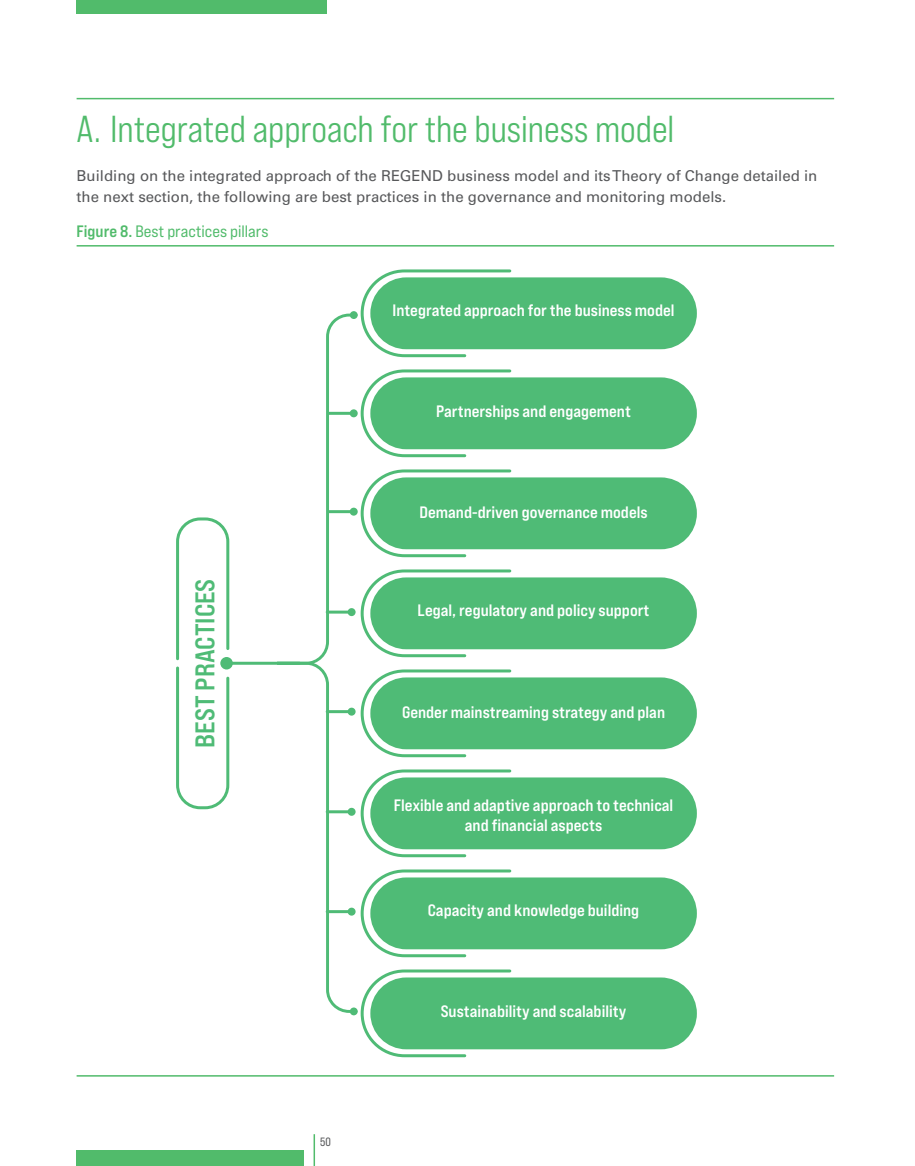
<style>
.page{position:relative;width:915px;height:1166px;background:#fff}
.page>*{position:absolute;margin:0;border:0;box-sizing:border-box;transform-origin:0 0}
.t1{font:37.5px "Bebas Neue Pro Sm E Md";color:#51bb6b}
.t2{font:27px "Bebas Neue Pro Exp Bd";color:#4fbb76}
.t3{font:16.5px/19.8px "Bebas Neue Pro Exp Bd";color:#fff;text-align:center}
.Figures{font:16.5px "Bebas Neue Pro Exp Rg";color:#51bb6b}
.running_text{font:15px/21px "Univers LT Std";color:#57585a}
.t4{font:12px "Bebas Neue Pro Sm E Rg";color:#57585a}
.s1{font-family:"Bebas Neue Pro Exp Bd"}
</style>
<div class="page">
<div style="left:77px;top:0;width:249px;height:14px;background:#51bb6b"></div>
<div style="left:77px;top:1150px;width:226px;height:15px;background:#51bb6b"></div>
<hr style="left:313px;top:1133px;width:2px;height:32px;background:#51bb6b">
<hr style="left:77px;top:98px;width:756px;height:1px;background:#51bb6b">
<hr style="left:77px;top:245px;width:756px;height:1px;background:#51bb6b">
<hr style="left:77px;top:1074px;width:756px;height:2px;background:#51bb6b">
<svg style="left:176px;top:517px;width:53px;height:143px"></svg>
<svg style="left:176px;top:666px;width:53px;height:143px"></svg>
<svg style="left:220px;top:656px;width:13px;height:13px"></svg>
<hr style="left:225px;top:661px;width:75px;height:3px;background:#4fbb76">
<div style="left:370px;top:277px;width:326px;height:72px;background:#4fbb76;border-radius:36px"></div>
<div style="left:370px;top:377px;width:326px;height:72px;background:#4fbb76;border-radius:36px"></div>
<div style="left:370px;top:477px;width:326px;height:72px;background:#4fbb76;border-radius:36px"></div>
<div style="left:370px;top:577px;width:326px;height:72px;background:#4fbb76;border-radius:36px"></div>
<div style="left:370px;top:677px;width:326px;height:72px;background:#4fbb76;border-radius:36px"></div>
<div style="left:370px;top:777px;width:326px;height:72px;background:#4fbb76;border-radius:36px"></div>
<div style="left:370px;top:877px;width:326px;height:72px;background:#4fbb76;border-radius:36px"></div>
<div style="left:370px;top:977px;width:326px;height:71px;background:#4fbb76;border-radius:36px"></div>
<svg style="left:277px;top:269px;width:235px;height:789px"></svg>
<div style="left:350px;top:1007px;width:7px;height:8px;background:#4fbb76;border-radius:50%"></div>
<hr style="left:328px;top:411px;width:25px;height:3px;background:#4fbb76">
<div style="left:349px;top:409px;width:8px;height:8px;background:#4fbb76;border-radius:50%"></div>
<hr style="left:328px;top:510px;width:25px;height:3px;background:#4fbb76">
<div style="left:349px;top:507px;width:8px;height:8px;background:#4fbb76;border-radius:50%"></div>
<hr style="left:325px;top:610px;width:26px;height:3px;background:#4fbb76">
<div style="left:347px;top:608px;width:8px;height:8px;background:#4fbb76;border-radius:50%"></div>
<hr style="left:325px;top:710px;width:26px;height:3px;background:#4fbb76">
<div style="left:347px;top:707px;width:8px;height:8px;background:#4fbb76;border-radius:50%"></div>
<hr style="left:325px;top:810px;width:26px;height:3px;background:#4fbb76">
<div style="left:347px;top:807px;width:8px;height:8px;background:#4fbb76;border-radius:50%"></div>
<hr style="left:325px;top:909px;width:26px;height:3px;background:#4fbb76">
<div style="left:347px;top:907px;width:8px;height:8px;background:#4fbb76;border-radius:50%"></div>
<p class="t1" style="left:77px;top:107px;width:599px">A. Integrated approach for the business model</p>
<p class="running_text" style="left:77px;top:165px;width:742px">Building on the integrated approach of the REGEND business model and its Theory of Change detailed in the next section, the following are best practices in the governance and monitoring models.</p>
<p class="Figures" style="left:77px;top:221px;width:193px"><span class="s1">Figure 8.</span> Best practices pillars</p>
<p class="t3" style="left:392px;top:299px;width:283px">Integrated approach for the business model</p>
<p class="t3" style="left:436px;top:401px;width:196px">Partnerships and engagement</p>
<p class="t2" style="left:188px;top:747px;width:170px;rotate:-90deg">BEST PRACTICES</p>
<p class="t4" style="left:320px;top:1134px;width:12px">50</p>
<p class="t3" style="left:419px;top:502px;width:230px">Demand-driven governance models</p>
<p class="t3" style="left:417px;top:600px;width:233px">Legal, regulatory and policy support</p>
<p class="t3" style="left:402px;top:701px;width:264px">Gender mainstreaming strategy and plan</p>
<p class="t3" style="left:393px;top:794px;width:281px">Flexible and adaptive approach to technical and financial aspects</p>
<p class="t3" style="left:427px;top:899px;width:213px">Capacity and knowledge building</p>
<p class="t3" style="left:440px;top:1001px;width:187px">Sustainability and scalability</p>
</div>
